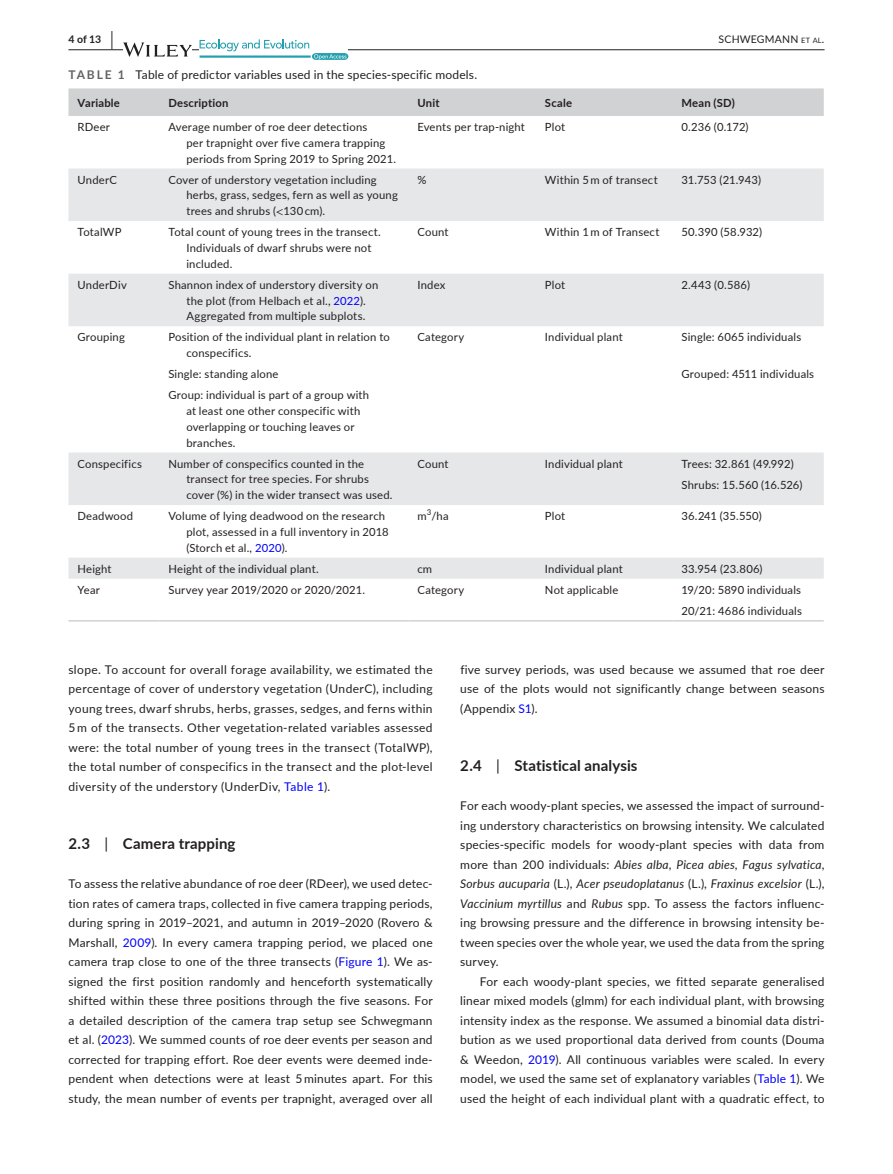
<style>
.page{position:relative;width:893px;height:1174px;background:#fff}
.page>*{position:absolute;margin:0;border:0;box-sizing:border-box;transform-origin:0 0}
.t1{font:700 15px "Lato";letter-spacing:.01em;color:#231f20}
.t2{font:12px/19.5px "Lato";letter-spacing:.015em;color:#231f20;text-align:justify}
.t3{font:11.25px/15.8px "Lato";letter-spacing:.015em;color:#231f20}
.t4{font:700 11.25px "Lato";letter-spacing:.02em;color:#231f20}
.t5{font:11.25px "Lato";letter-spacing:-.005em;color:#231f20}
.t6{font:10.5px "Lato";letter-spacing:.02em;color:#231f20}
.t7{font:700 10.5px "Lato";color:#231f20}
.t8{font:7.8px "Lato";color:#231f20}
.s1{font-size:19.5px}
.s2{font-size:7.35px}
.s3{font-weight:700;color:#636366}
.s4{font-family:"STIX"}
.s5{color:#00f}
.s6{font-weight:400}
.s7{font-style:italic}
</style>
<div class="page">
<hr style="left:68px;top:49px;width:756px;height:1px;background:#231f20">
<svg style="left:123px;top:42px;width:69px;height:15px"></svg>
<svg style="left:200px;top:39px;width:148px;height:21px"></svg>
<div style="left:68px;top:88px;width:756px;height:28px;background:#d1d2d4"></div>
<svg style="left:68px;top:168px;width:756px;height:410px"></svg>
<hr style="left:68px;top:620px;width:91px;height:1px;background:#d1d2d4">
<hr style="left:159px;top:620px;width:249px;height:1px;background:#d1d2d4">
<hr style="left:408px;top:620px;width:128px;height:1px;background:#d1d2d4">
<hr style="left:536px;top:620px;width:136px;height:1px;background:#d1d2d4">
<hr style="left:672px;top:620px;width:152px;height:1px;background:#d1d2d4">
<p class="t7" style="left:68px;top:31px;width:46px">4 of 13 <span class="s1">|</span></p>
<p class="t6" style="left:719px;top:31px;width:107px">SCHWEGMANN <span class="s2">et al</span>.</p>
<p class="t2" style="left:68px;top:64px;width:410px"><span class="s3">TABLE 1</span> Table of predictor variables used in the species-specific models.</p>
<p class="t4" style="left:77px;top:94px;width:44px">Variable</p>
<p class="t4" style="left:168px;top:94px;width:62px">Description</p>
<p class="t4" style="left:417px;top:94px;width:24px">Unit</p>
<p class="t4" style="left:545px;top:94px;width:29px">Scale</p>
<p class="t4" style="left:681px;top:94px;width:55px">Mean (SD)</p>
<p class="t3" style="left:77px;top:119px;width:34px">RDeer</p>
<p class="t3" style="left:186px;top:119px;width:211px;text-indent:-18px">Average number of roe deer detections<br>per trapnight over five camera trapping periods from Spring 2019 to Spring 2021.</p>
<p class="t3" style="left:417px;top:119px;width:109px">Events per trap-night</p>
<p class="t3" style="left:545px;top:119px;width:22px">Plot</p>
<p class="t3" style="left:681px;top:119px;width:69px">0.236 (0.172)</p>
<p class="t3" style="left:77px;top:171px;width:41px">UnderC</p>
<p class="t3" style="left:186px;top:171px;width:213px;text-indent:-18px">Cover of understory vegetation including herbs, grass, sedges, fern as well as young trees and shrubs (<span class="s4">&lt;</span>130 cm).</p>
<p class="t3" style="left:417px;top:171px;width:11px">%</p>
<p class="t3" style="left:545px;top:171px;width:114px">Within 5 m of transect</p>
<p class="t5" style="left:681px;top:171px;width:81px">31.753 (21.943)</p>
<p class="t3" style="left:77px;top:224px;width:46px">TotalWP</p>
<p class="t3" style="left:186px;top:224px;width:196px;text-indent:-18px">Total count of young trees in the transect.<br>Individuals of dwarf shrubs were not included.</p>
<p class="t3" style="left:417px;top:224px;width:33px">Count</p>
<p class="t3" style="left:545px;top:224px;width:116px">Within 1 m of Transect</p>
<p class="t3" style="left:681px;top:224px;width:82px">50.390 (58.932)</p>
<p class="t3" style="left:77px;top:276px;width:51px">UnderDiv</p>
<p class="t3" style="left:168px;top:276px;width:211px;text-align:center">Shannon index of understory diversity on the plot (from Helbach et al., <span class="s5">2022</span>).<br>Aggregated from multiple subplots.</p>
<p class="t3" style="left:417px;top:276px;width:30px">Index</p>
<p class="t3" style="left:545px;top:276px;width:22px">Plot</p>
<p class="t3" style="left:681px;top:276px;width:70px">2.443 (0.586)</p>
<p class="t3" style="left:77px;top:329px;width:49px">Grouping</p>
<p class="t3" style="left:186px;top:329px;width:205px;text-indent:-18px">Position of the individual plant in relation to conspecifics.</p>
<p class="t3" style="left:417px;top:329px;width:48px">Category</p>
<p class="t3" style="left:545px;top:329px;width:79px">Individual plant</p>
<p class="t3" style="left:681px;top:329px;width:121px">Single: 6065 individuals</p>
<p class="t3" style="left:168px;top:366px;width:112px">Single: standing alone</p>
<p class="t3" style="left:681px;top:366px;width:134px">Grouped: 4511 individuals</p>
<p class="t3" style="left:186px;top:387px;width:184px;text-indent:-18px">Group: individual is part of a group with at least one other conspecific with overlapping or touching leaves or branches.</p>
<p class="t3" style="left:77px;top:455px;width:66px">Conspecifics</p>
<p class="t3" style="left:186px;top:455px;width:208px;text-indent:-18px">Number of conspecifics counted in the transect for tree species. For shrubs cover (%) in the wider transect was used.</p>
<p class="t3" style="left:417px;top:455px;width:33px">Count</p>
<p class="t3" style="left:545px;top:455px;width:79px">Individual plant</p>
<p class="t3" style="left:681px;top:452px;width:122px;line-height:21px">Trees: 32.861 (49.992)<br>Shrubs: 15.560 (16.526)</p>
<p class="t3" style="left:77px;top:508px;width:57px">Deadwood</p>
<p class="t3" style="left:186px;top:508px;width:204px;text-indent:-18px">Volume of lying deadwood on the research plot, assessed in a full inventory in 2018 (Storch et al., <span class="s5">2020</span>).</p>
<p class="t3" style="left:417px;top:507px;width:33px">m /ha</p>
<p class="t8" style="left:427px;top:506px;width:6px">3</p>
<p class="t3" style="left:545px;top:507px;width:22px">Plot</p>
<p class="t5" style="left:681px;top:508px;width:82px">36.241 (35.550)</p>
<p class="t3" style="left:77px;top:560px;width:36px">Height</p>
<p class="t3" style="left:168px;top:560px;width:152px">Height of the individual plant.</p>
<p class="t3" style="left:417px;top:560px;width:16px">cm</p>
<p class="t3" style="left:545px;top:560px;width:79px">Individual plant</p>
<p class="t3" style="left:681px;top:560px;width:83px">33.954 (23.806)</p>
<p class="t3" style="left:77px;top:581px;width:24px">Year</p>
<p class="t3" style="left:168px;top:581px;width:198px">Survey year 2019/2020 or 2020/2021.</p>
<p class="t3" style="left:417px;top:581px;width:48px">Category</p>
<p class="t3" style="left:545px;top:581px;width:75px">Not applicable</p>
<p class="t3" style="left:681px;top:578px;width:122px;line-height:21px">19/20: 5890 individuals<br>20/21: 4686 individuals</p>
<p class="t2" style="left:68px;top:659px;width:366px">slope. To account for overall forage availability, we estimated the percentage of cover of understory vegetation (UnderC), including young trees, dwarf shrubs, herbs, grasses, sedges, and ferns within 5 m of the transects. Other vegetation-related variables assessed were: the total number of young trees in the transect (TotalWP), the total number of conspecifics in the transect and the plot-level diversity of the understory (UnderDiv, <span class="s5">Table 1</span>).</p>
<p class="t1" style="left:68px;top:833px;width:169px">2.3 <span class="s6">|</span> Camera trapping</p>
<p class="t2" style="left:68px;top:873px;width:366px">To assess the relative abundance of roe deer (RDeer), we used detec&shy;tion rates of camera traps, collected in five camera trapping periods, during spring in 2019–2021, and autumn in 2019–2020 (Rovero &amp; Marshall, <span class="s5">2009</span>). In every camera trapping period, we placed one camera trap close to one of the three transects (<span class="s5">Figure 1</span>). We as&shy;signed the first position randomly and henceforth systematically shifted within these three positions through the five seasons. For a detailed description of the camera trap setup see Schwegmann et al. (<span class="s5">2023</span>). We summed counts of roe deer events per season and corrected for trapping effort. Roe deer events were deemed inde&shy;pendent when detections were at least 5 minutes apart. For this study, the mean number of events per trapnight, averaged over all</p>
<p class="t2" style="left:460px;top:659px;width:366px">five survey periods, was used because we assumed that roe deer use of the plots would not significantly change between seasons (Appendix <span class="s5">S1</span>).</p>
<p class="t1" style="left:460px;top:755px;width:179px">2.4 <span class="s6">|</span> Statistical analysis</p>
<p class="t2" style="left:460px;top:795px;width:366px">For each woody-plant species, we assessed the impact of surround&shy;ing understory characteristics on browsing intensity. We calculated species-specific models for woody-plant species with data from more than 200 individuals: <span class="s7">Abies alba</span>, <span class="s7">Picea abies</span>, <span class="s7">Fagus sylvatica</span>, <span class="s7">Sorbus aucuparia</span> (L.), <span class="s7">Acer pseudoplatanus</span> (L.), <span class="s7">Fraxinus excelsior</span> (L.), <span class="s7">Vaccinium myrtillus</span> and <span class="s7">Rubus</span> spp. To assess the factors influenc&shy;ing browsing pressure and the difference in browsing intensity be&shy;tween species over the whole year, we used the data from the spring survey.</p>
<p class="t2" style="left:460px;top:971px;width:366px;text-indent:20px">For each woody-plant species, we fitted separate generalised linear mixed models (glmm) for each individual plant, with browsing intensity index as the response. We assumed a binomial data distri&shy;bution as we used proportional data derived from counts (Douma &amp; Weedon, <span class="s5">2019</span>). All continuous variables were scaled. In every model, we used the same set of explanatory variables (<span class="s5">Table 1</span>). We used the height of each individual plant with a quadratic effect, to</p>
</div>
